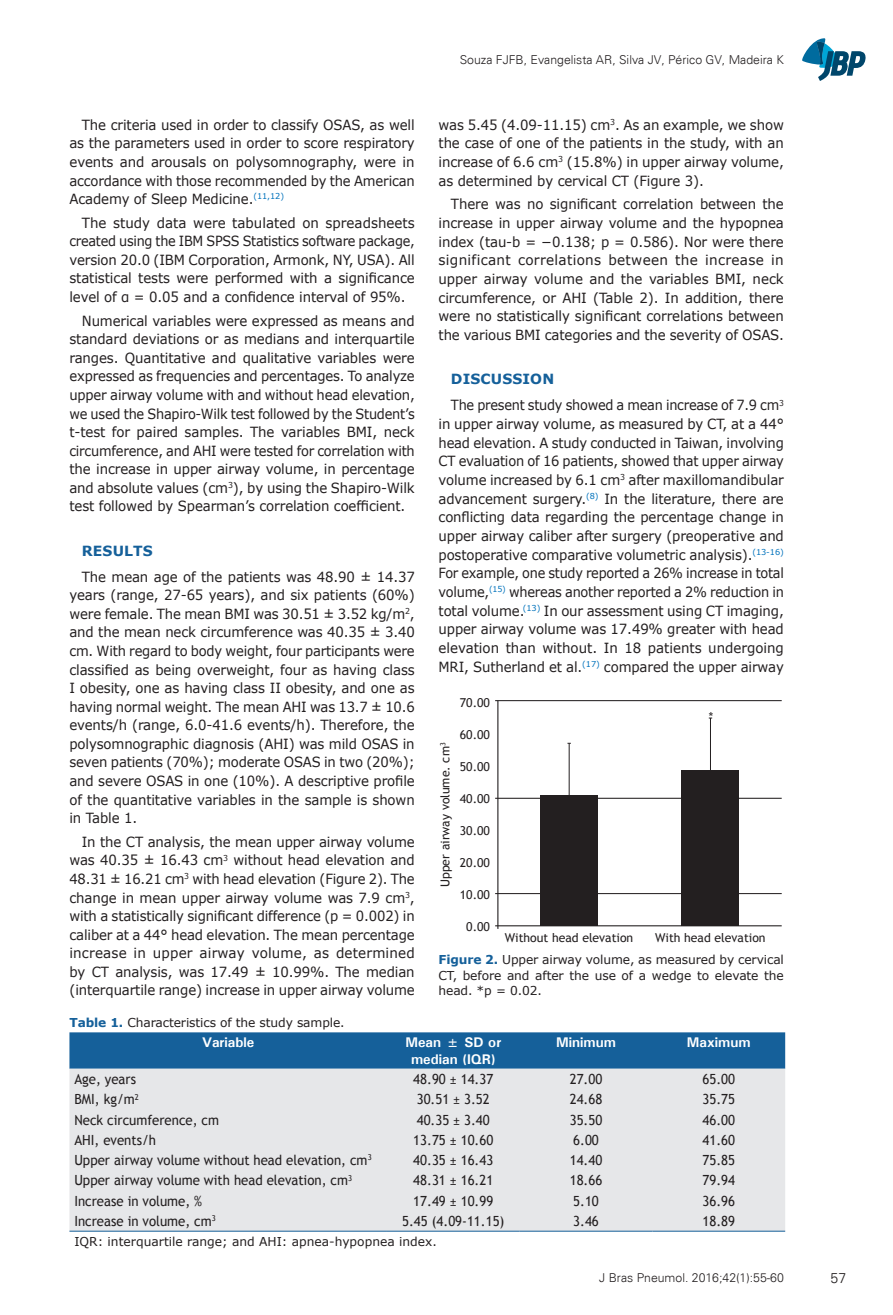
<style>
.page{position:relative;width:893px;height:1315px;background:#fff}
.page>*{position:absolute;margin:0;border:0;box-sizing:border-box;transform-origin:0 0}
.Corpo_EN{font:14px/18.6px "Verdana";letter-spacing:-.01em;color:#231f20;text-align:justify;scale:.95 1}
.Corpo_EN-2{font:14px/18.7px "Verdana";letter-spacing:-.01em;color:#231f20;text-align:justify;scale:.92 1}
.Tabela___textos{font:14px "Trebuchet MS";color:#231f20;scale:.94 1}
.Corpo_EN-3{font:14px/18.6px "Verdana";letter-spacing:-.01em;color:#231f20;text-align:justify;scale:.96 1}
.Tabela___nomes_campo{font:700 14px/16.8px "Univers";color:#fff;text-align:center}
.Sub_1{font:700 14px "Verdana";letter-spacing:.01em;color:#15609a}
.t1{font:300 14px "Univers";color:#231f20}
.Legendas{font:12.25px/15.8px "Verdana";letter-spacing:-.01em;color:#231f20;text-align:justify}
.t2{font:12.25px "Trebuchet MS";color:#231f20}
.rodapé{font:300 12.25px "Univers";color:#231f20}
.Tabela___notas{font:12.25px "Verdana";color:#231f20}
.s1{font-weight:700;color:#15609a}
</style>
<div class="page">
<svg style="left:802px;top:38px;width:64px;height:43px"></svg>
<div style="left:541px;top:795px;width:57px;height:131px;background:#231f20"></div>
<div style="left:682px;top:770px;width:57px;height:156px;background:#231f20"></div>
<hr style="left:569px;top:743px;width:1px;height:93px;background:#231f20">
<hr style="left:710px;top:718px;width:1px;height:130px;background:#231f20">
<hr style="left:497px;top:700px;width:1px;height:229px;background:#231f20">
<hr style="left:495px;top:700px;width:287px;height:1px;background:#231f20">
<hr style="left:495px;top:798px;width:287px;height:1px;background:#231f20">
<hr style="left:495px;top:893px;width:287px;height:1px;background:#231f20">
<hr style="left:495px;top:925px;width:287px;height:1px;background:#231f20">
<div style="left:69px;top:1032px;width:716px;height:36px;background:#15609a"></div>
<div style="left:69px;top:1068px;width:716px;height:162px;background:#e6e7e9"></div>
<hr style="left:69px;top:1230px;width:318px;height:1px;background:#15609a">
<hr style="left:387px;top:1230px;width:133px;height:1px;background:#15609a">
<hr style="left:520px;top:1230px;width:132px;height:1px;background:#15609a">
<hr style="left:652px;top:1230px;width:133px;height:1px;background:#15609a">
<p class="Corpo_EN" style="left:69px;top:115px;width:365px;text-indent:12px">The criteria used in order to classify OSAS, as well as the parameters used in order to score respiratory events and arousals on polysomnography, were in accordance with those recommended by the American Academy of Sleep Medicine.<sup>(11,12)</sup></p>
<p class="Corpo_EN-3" style="left:69px;top:213px;width:361px;text-indent:12px">The study data were tabulated on spreadsheets created using the IBM SPSS Statistics software package, version 20.0 (IBM Corporation, Armonk, NY, USA). All statistical tests were performed with a significance level of α = 0.05 and a confidence interval of 95%.</p>
<p class="Corpo_EN" style="left:69px;top:311px;width:365px;text-indent:12px">Numerical variables were expressed as means and standard deviations or as medians and interquartile ranges. Quantitative and qualitative variables were expressed as frequencies and percentages. To analyze upper airway volume with and without head elevation, we used the Shapiro-Wilk test followed by the Student’s t-test for paired samples. The variables BMI, neck circumference, and AHI were tested for correlation with the increase in upper airway volume, in percentage and absolute values (cm<sup>3</sup>), by using the Shapiro-Wilk test followed by Spearman’s correlation coefficient.</p>
<p class="Sub_1" style="left:82px;top:540px;width:73px">RESULTS</p>
<p class="Corpo_EN" style="left:69px;top:567px;width:365px;text-indent:12px">The mean age of the patients was 48.90 ± 14.37 years (range, 27-65 years), and six patients (60%) were female. The mean BMI was 30.51 ± 3.52 kg/m<sup>2</sup>, and the mean neck circumference was 40.35 ± 3.40 cm. With regard to body weight, four participants were classified as being overweight, four as having class I obesity, one as having class II obesity, and one as having normal weight. The mean AHI was 13.7 ± 10.6 events/h (range, 6.0-41.6 events/h). Therefore, the polysomnographic diagnosis (AHI) was mild OSAS in seven patients (70%); moderate OSAS in two (20%); and severe OSAS in one (10%). A descriptive profile of the quantitative variables in the sample is shown in Table 1.</p>
<p class="Corpo_EN" style="left:69px;top:832px;width:365px;text-indent:12px">In the CT analysis, the mean upper airway volume was 40.35 ± 16.43 cm<sup>3</sup> without head elevation and 48.31 ± 16.21 cm<sup>3</sup> with head elevation (Figure 2). The change in mean upper airway volume was 7.9 cm<sup>3</sup>, with a statistically significant difference (p = 0.002) in caliber at a 44° head elevation. The mean percentage increase in upper airway volume, as determined by CT analysis, was 17.49 ± 10.99%. The median (interquartile range) increase in upper airway volume</p>
<p class="rodapé" style="left:460px;top:52px;width:326px">Souza FJFB, Evangelista AR, Silva JV, Périco GV, Madeira K</p>
<p class="Corpo_EN" style="left:439px;top:115px;width:365px">was 5.45 (4.09-11.15) cm<sup>3</sup>. As an example, we show the case of one of the patients in the study, with an increase of 6.6 cm<sup>3</sup> (15.8%) in upper airway volume, as determined by cervical CT (Figure 3).</p>
<p class="Corpo_EN" style="left:439px;top:195px;width:365px;text-indent:12px">There was no significant correlation between the increase in upper airway volume and the hypopnea index (tau-b = −0.138; p = 0.586). Nor were there significant correlations between the increase in upper airway volume and the variables BMI, neck circumference, or AHI (Table 2). In addition, there were no statistically significant correlations between the various BMI categories and the severity of OSAS.</p>
<p class="Sub_1" style="left:451px;top:369px;width:105px">DISCUSSION</p>
<p class="Corpo_EN-2" style="left:439px;top:396px;width:377px;text-indent:12px">The present study showed a mean increase of 7.9 cm<sup>3 </sup>in upper airway volume, as measured by CT, at a 44° head elevation. A study conducted in Taiwan, involving CT evaluation of 16 patients, showed that upper airway volume increased by 6.1 cm<sup>3</sup> after maxillomandibular advancement surgery.<sup>(8)</sup> In the literature, there are conflicting data regarding the percentage change in upper airway caliber after surgery (preoperative and postoperative comparative volumetric analysis).<sup>(13-16)<br></sup>For example, one study reported a 26% increase in total volume,<sup>(15)</sup> whereas another reported a 2% reduction in total volume.<sup>(13)</sup> In our assessment using CT imaging, upper airway volume was 17.49% greater with head elevation than without. In 18 patients undergoing MRI, Sutherland et al.<sup>(17)</sup> compared the upper airway</p>
<p class="t2" style="left:709px;top:709px;width:6px">*</p>
<p class="t2" style="left:438px;top:887px;width:146px;rotate:-90deg">Upper airway volume. cm<sup>3</sup></p>
<p class="t2" style="left:460px;top:695px;width:32px">70.00</p>
<p class="t2" style="left:460px;top:727px;width:32px">60.00</p>
<p class="t2" style="left:460px;top:759px;width:32px">50.00</p>
<p class="t2" style="left:460px;top:791px;width:32px">40.00</p>
<p class="t2" style="left:460px;top:823px;width:32px">30.00</p>
<p class="t2" style="left:460px;top:855px;width:32px">20.00</p>
<p class="t2" style="left:460px;top:887px;width:32px">10.00</p>
<p class="t2" style="left:466px;top:919px;width:25px">0.00</p>
<p class="t2" style="left:505px;top:930px;width:130px">Without head elevation</p>
<p class="t2" style="left:655px;top:930px;width:112px">With head elevation</p>
<p class="Legendas" style="left:439px;top:951px;width:347px"><span class="s1">Figure 2.</span> Upper airway volume, as measured by cervical CT, before and after the use of a wedge to elevate the head. *p = 0.02.</p>
<p class="Legendas" style="left:69px;top:1015px;width:277px"><span class="s1">Table 1.</span> Characteristics of the study sample.</p>
<p class="Tabela___nomes_campo" style="left:202px;top:1033px;width:54px">Variable</p>
<p class="Tabela___nomes_campo" style="left:405px;top:1033px;width:97px">Mean ± SD or median (IQR)</p>
<p class="Tabela___nomes_campo" style="left:556px;top:1033px;width:61px">Minimum</p>
<p class="Tabela___nomes_campo" style="left:687px;top:1033px;width:65px">Maximum</p>
<p class="Tabela___textos" style="left:74px;top:1070px;width:67px">Age, years</p>
<p class="Tabela___textos" style="left:413px;top:1070px;width:87px">48.90 ± 14.37</p>
<p class="Tabela___textos" style="left:570px;top:1070px;width:36px">27.00</p>
<p class="Tabela___textos" style="left:702px;top:1070px;width:36px">65.00</p>
<p class="Tabela___textos" style="left:74px;top:1091px;width:70px">BMI, kg/m<sup>2</sup></p>
<p class="Tabela___textos" style="left:417px;top:1091px;width:79px">30.51 ± 3.52</p>
<p class="Tabela___textos" style="left:570px;top:1091px;width:36px">24.68</p>
<p class="Tabela___textos" style="left:702px;top:1091px;width:36px">35.75</p>
<p class="Tabela___textos" style="left:74px;top:1111px;width:155px">Neck circumference, cm</p>
<p class="Tabela___textos" style="left:417px;top:1111px;width:79px">40.35 ± 3.40</p>
<p class="Tabela___textos" style="left:570px;top:1111px;width:36px">35.50</p>
<p class="Tabela___textos" style="left:702px;top:1111px;width:36px">46.00</p>
<p class="Tabela___textos" style="left:74px;top:1131px;width:88px">AHI, events/h</p>
<p class="Tabela___textos" style="left:413px;top:1131px;width:87px">13.75 ± 10.60</p>
<p class="Tabela___textos" style="left:573px;top:1131px;width:29px">6.00</p>
<p class="Tabela___textos" style="left:702px;top:1131px;width:36px">41.60</p>
<p class="Tabela___textos" style="left:74px;top:1151px;width:318px">Upper airway volume without head elevation, cm<sup>3</sup></p>
<p class="Tabela___textos" style="left:413px;top:1151px;width:87px">40.35 ± 16.43</p>
<p class="Tabela___textos" style="left:570px;top:1151px;width:36px">14.40</p>
<p class="Tabela___textos" style="left:702px;top:1151px;width:36px">75.85</p>
<p class="Tabela___textos" style="left:74px;top:1172px;width:297px">Upper airway volume with head elevation, cm<sup>3</sup></p>
<p class="Tabela___textos" style="left:413px;top:1172px;width:87px">48.31 ± 16.21</p>
<p class="Tabela___textos" style="left:570px;top:1172px;width:36px">18.66</p>
<p class="Tabela___textos" style="left:702px;top:1172px;width:36px">79.94</p>
<p class="Tabela___textos" style="left:74px;top:1192px;width:137px">Increase in volume, %</p>
<p class="Tabela___textos" style="left:413px;top:1192px;width:87px">17.49 ± 10.99</p>
<p class="Tabela___textos" style="left:573px;top:1192px;width:29px">5.10</p>
<p class="Tabela___textos" style="left:702px;top:1192px;width:36px">36.96</p>
<p class="Tabela___textos" style="left:74px;top:1212px;width:152px">Increase in volume, cm<sup>3</sup></p>
<p class="Tabela___textos" style="left:402px;top:1212px;width:110px">5.45 (4.09-11.15)</p>
<p class="Tabela___textos" style="left:573px;top:1212px;width:29px">3.46</p>
<p class="Tabela___textos" style="left:702px;top:1212px;width:36px">18.89</p>
<p class="Tabela___notas" style="left:74px;top:1232px;width:364px">IQR: interquartile range; and AHI: apnea-hypopnea index.</p>
<p class="rodapé" style="left:599px;top:1270px;width:186px">J Bras Pneumol. 2016;42(1):55-60</p>
<p class="t1" style="left:831px;top:1269px;width:17px">57</p>
</div>
